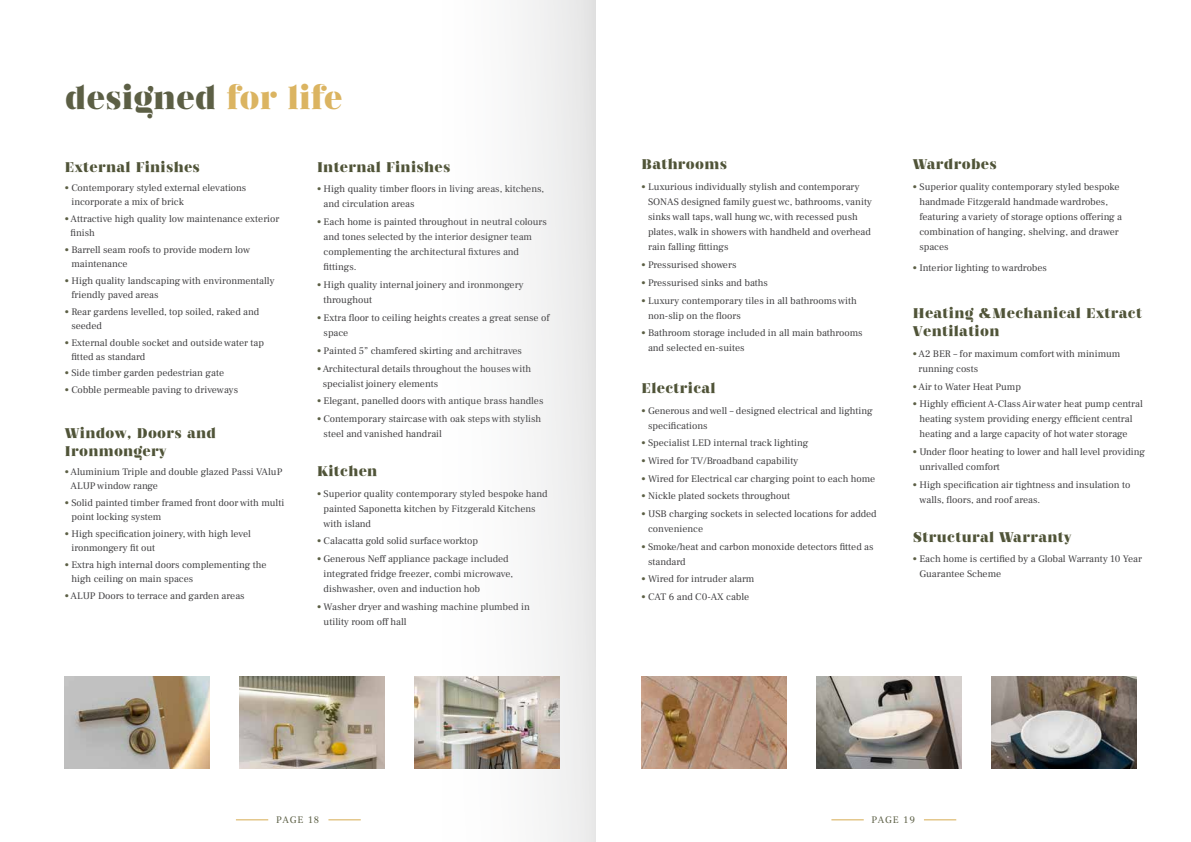
<style>
.page{position:relative;width:1191px;height:842px;background:#fff}
.page>*{position:absolute;margin:0;border:0;box-sizing:border-box;transform-origin:0 0}
.t1{font:700 34px "Regattia Stencil";color:#5c5f45}
.t2{font:700 15px/18px "Regattia Stencil";letter-spacing:.02em;color:#505438}
.t3{font:10px/15px "Frank Ruhl Libre";color:#414042}
.t4{font:10px "Frank Ruhl Libre";letter-spacing:.09em;color:#5c5f45}
.s1{color:#dbb461}
.s2{color:#5c5f45}
</style>
<div class="page">
<hr style="left:236px;top:820px;width:32px;height:1px;background:#d7ac50">
<hr style="left:831px;top:820px;width:32px;height:1px;background:#d7ac50">
<hr style="left:328px;top:820px;width:33px;height:1px;background:#d7ac50">
<hr style="left:924px;top:820px;width:32px;height:1px;background:#d7ac50">
<div style="left:441px;top:0;width:154px;height:842px;background:linear-gradient(to right,#fff,#e9e9e9)"></div>
<img style="left:65px;top:676px;width:144px;height:92px">
<img style="left:641px;top:676px;width:145px;height:92px">
<img style="left:240px;top:676px;width:144px;height:92px">
<img style="left:816px;top:676px;width:145px;height:92px">
<img style="left:415px;top:676px;width:144px;height:92px">
<img style="left:991px;top:676px;width:145px;height:92px">
<h1 class="t1" style="left:65px;top:78px;width:279px">designed <span class="s1">for life</span></h1>
<h2 class="t2" style="left:65px;top:158px;width:137px">External Finishes</h2>
<p class="t3" style="left:71px;top:181px;width:176px;line-height:14px;text-indent:-7px"><span class="s2">•</span> Contemporary styled external elevations incorporate a mix of brick</p>
<p class="t3" style="left:71px;top:212px;width:210px;line-height:14px;text-indent:-6px"><span class="s2">•</span> Attractive high quality low maintenance exterior finish</p>
<p class="t3" style="left:71px;top:243px;width:180px;line-height:14px;text-indent:-7px"><span class="s2">•</span> Barrell seam roofs to provide modern low maintenance</p>
<p class="t3" style="left:71px;top:274px;width:205px;line-height:14px;text-indent:-7px"><span class="s2">•</span> High quality landscaping with environmentally friendly paved areas</p>
<p class="t3" style="left:71px;top:304px;width:189px;line-height:14px;text-indent:-7px"><span class="s2">•</span> Rear gardens levelled, top soiled, raked and seeded</p>
<p class="t3" style="left:71px;top:335px;width:194px;line-height:14px;text-indent:-7px"><span class="s2">•</span> External double socket and outside water tap fitted as standard</p>
<p class="t3" style="left:65px;top:366px;width:161px"><span class="s2">•</span> Side timber garden pedestrian gate</p>
<p class="t3" style="left:65px;top:382px;width:175px"><span class="s2">•</span> Cobble permeable paving to driveways</p>
<h2 class="t2" style="left:65px;top:424px;width:153px">Window, Doors and<br>Ironmongery</h2>
<p class="t3" style="left:71px;top:465px;width:213px;line-height:14px;text-indent:-6px"><span class="s2">•</span> Aluminium Triple and double glazed Passi VAluP<br>ALUP window range</p>
<p class="t3" style="left:71px;top:496px;width:214px;line-height:14px;text-indent:-7px"><span class="s2">•</span> Solid painted timber framed front door with multi point locking system</p>
<p class="t3" style="left:71px;top:527px;width:181px;line-height:14px;text-indent:-7px"><span class="s2">•</span> High specification joinery, with high level ironmongery fit out</p>
<p class="t3" style="left:71px;top:558px;width:196px;line-height:14px;text-indent:-7px"><span class="s2">•</span> Extra high internal doors complementing the high ceiling on main spaces</p>
<p class="t3" style="left:65px;top:588px;width:181px"><span class="s2">•</span> ALUP Doors to terrace and garden areas</p>
<h2 class="t2" style="left:317px;top:158px;width:135px">Internal Finishes</h2>
<p class="t3" style="left:323px;top:182px;width:222px;text-indent:-7px"><span class="s2">•</span> High quality timber floors in living areas, kitchens, and circulation areas</p>
<p class="t3" style="left:323px;top:214px;width:225px;text-indent:-7px"><span class="s2">•</span> Each home is painted throughout in neutral colours and tones selected by the interior designer team complementing the architectural fixtures and fittings.</p>
<p class="t3" style="left:323px;top:277px;width:202px;text-indent:-7px"><span class="s2">•</span> High quality internal joinery and ironmongery throughout</p>
<p class="t3" style="left:323px;top:310px;width:227px;text-indent:-7px"><span class="s2">•</span> Extra floor to ceiling heights creates a great sense of space</p>
<p class="t3" style="left:317px;top:343px;width:206px"><span class="s2">•</span> Painted 5” chamfered skirting and architraves</p>
<p class="t3" style="left:323px;top:361px;width:210px;text-indent:-6px"><span class="s2">•</span> Architectural details throughout the houses with specialist joinery elements</p>
<p class="t3" style="left:317px;top:394px;width:228px"><span class="s2">•</span> Elegant, panelled doors with antique brass handles</p>
<p class="t3" style="left:323px;top:411px;width:219px;text-indent:-7px"><span class="s2">•</span> Contemporary staircase with oak steps with stylish steel and vanished handrail</p>
<h2 class="t2" style="left:317px;top:463px;width:62px">Kitchen</h2>
<p class="t3" style="left:323px;top:486px;width:225px;text-indent:-7px"><span class="s2">•</span> Superior quality contemporary styled bespoke hand painted Saponetta kitchen by Fitzgerald Kitchens with island</p>
<p class="t3" style="left:317px;top:534px;width:163px"><span class="s2">•</span> Calacatta gold solid surface worktop</p>
<p class="t3" style="left:323px;top:551px;width:191px;text-indent:-7px"><span class="s2">•</span> Generous Neff appliance package included integrated fridge freezer, combi microwave, dishwasher, oven and induction hob</p>
<p class="t3" style="left:323px;top:599px;width:208px;text-indent:-7px"><span class="s2">•</span> Washer dryer and washing machine plumbed in utility room off hall</p>
<h2 class="t2" style="left:641px;top:156px;width:87px">Bathrooms</h2>
<p class="t3" style="left:648px;top:179px;width:225px;text-indent:-7px"><span class="s2">•</span> Luxurious individually stylish and contemporary SONAS designed family guest wc, bathrooms, vanity sinks wall taps, wall hung wc, with recessed push plates, walk in showers with handheld and overhead rain falling fittings</p>
<p class="t3" style="left:641px;top:257px;width:96px"><span class="s2">•</span> Pressurised showers</p>
<p class="t3" style="left:641px;top:275px;width:128px"><span class="s2">•</span> Pressurised sinks and baths</p>
<p class="t3" style="left:648px;top:293px;width:210px;text-indent:-7px"><span class="s2">•</span> Luxury contemporary tiles in all bathrooms with non-slip on the floors</p>
<p class="t3" style="left:648px;top:326px;width:216px;text-indent:-7px"><span class="s2">•</span> Bathroom storage included in all main bathrooms and selected en-suites</p>
<h2 class="t2" style="left:641px;top:380px;width:76px">Electrical</h2>
<p class="t3" style="left:648px;top:403px;width:226px;text-indent:-7px"><span class="s2">•</span> Generous and well – designed electrical and lighting specifications</p>
<p class="t3" style="left:641px;top:436px;width:168px"><span class="s2">•</span> Specialist LED internal track lighting</p>
<p class="t3" style="left:641px;top:453px;width:158px"><span class="s2">•</span> Wired for TV/Broadband capability</p>
<p class="t3" style="left:641px;top:471px;width:235px"><span class="s2">•</span> Wired for Electrical car charging point to each home</p>
<p class="t3" style="left:641px;top:488px;width:150px"><span class="s2">•</span> Nickle plated sockets throughout</p>
<p class="t3" style="left:648px;top:506px;width:230px;text-indent:-7px"><span class="s2">•</span> USB charging sockets in selected locations for added convenience</p>
<p class="t3" style="left:648px;top:539px;width:227px;text-indent:-7px"><span class="s2">•</span> Smoke/heat and carbon monoxide detectors fitted as standard</p>
<p class="t3" style="left:641px;top:572px;width:114px"><span class="s2">•</span> Wired for intruder alarm</p>
<p class="t3" style="left:641px;top:589px;width:109px"><span class="s2">•</span> CAT 6 and C0-AX cable</p>
<h2 class="t2" style="left:913px;top:156px;width:85px">Wardrobes</h2>
<p class="t3" style="left:919px;top:179px;width:204px;text-indent:-7px"><span class="s2">•</span> Superior quality contemporary styled bespoke handmade Fitzgerald handmade wardrobes, featuring a variety of storage options offering a combination of hanging, shelving, and drawer spaces</p>
<p class="t3" style="left:913px;top:260px;width:135px"><span class="s2">•</span> Interior lighting to wardrobes</p>
<h2 class="t2" style="left:913px;top:305px;width:231px">Heating &amp; Mechanical Extract<br>Ventilation</h2>
<p class="t3" style="left:918px;top:346px;width:203px;text-indent:-6px"><span class="s2">•</span> A2 BER – for maximum comfort with minimum running costs</p>
<p class="t3" style="left:913px;top:379px;width:110px"><span class="s2">•</span> Air to Water Heat Pump</p>
<p class="t3" style="left:919px;top:397px;width:225px;text-indent:-7px"><span class="s2">•</span> Highly efficient A-Class Air water heat pump central heating system providing energy efficient central heating and a large capacity of hot water storage</p>
<p class="t3" style="left:919px;top:444px;width:227px;text-indent:-7px"><span class="s2">•</span> Under floor heating to lower and hall level providing unrivalled comfort</p>
<p class="t3" style="left:919px;top:477px;width:212px;text-indent:-7px"><span class="s2">•</span> High specification air tightness and insulation to walls, floors, and roof areas.</p>
<h2 class="t2" style="left:913px;top:528px;width:160px">Structural Warranty</h2>
<p class="t3" style="left:919px;top:552px;width:224px;text-indent:-7px"><span class="s2">•</span> Each home is certified by a Global Warranty 10 Year<br>Guarantee Scheme</p>
<p class="t4" style="left:276px;top:814px;width:44px">PAGE 18</p>
<p class="t4" style="left:871px;top:814px;width:45px">PAGE 19</p>
</div>
